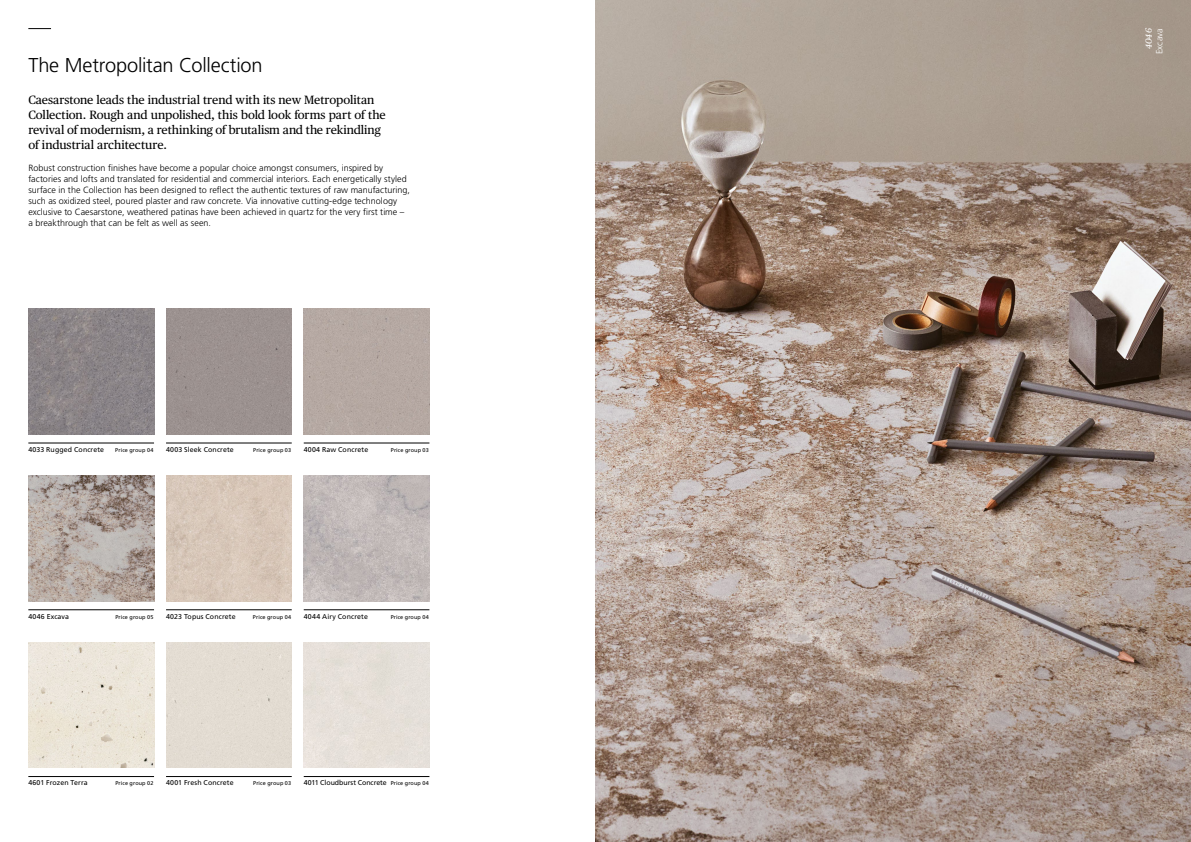
<style>
.page{position:relative;width:1191px;height:842px;background:#fff}
.page>*{position:absolute;margin:0;border:0;box-sizing:border-box;transform-origin:0 0}
.t1{font:300 20px "Frutiger LT Std";letter-spacing:-.01em;color:#000}
.t2{font:12px/15px "Publico Text";color:#000}
.t3{font:300 9px/10.8px "Frutiger LT Std";letter-spacing:.005em;color:#000}
.t4{font:300 9px "Frutiger LT Std";letter-spacing:.01em;color:#fff}
.t5{font:italic 9px "Publico Text";color:#fff}
.t6{font:7px "Frutiger LT Std";letter-spacing:.015em;color:#000}
.t7{font:7px "Frutiger LT Std";letter-spacing:-.005em;color:#000}
.t8{font:5.5px "Frutiger LT Std";letter-spacing:.02em;color:#000}
.s1{font-size:5.5px}
</style>
<div class="page">
<div style="left:28px;top:642px;width:126px;height:126px;background:#ece5d9"></div>
<hr style="left:28px;top:776px;width:126px;height:1px;background:#000">
<div style="left:166px;top:642px;width:126px;height:126px;background:#e3dcd2"></div>
<hr style="left:166px;top:776px;width:126px;height:1px;background:#000">
<div style="left:304px;top:309px;width:125px;height:125px;background:#b5a9a3"></div>
<hr style="left:304px;top:443px;width:125px;height:1px;background:#000">
<div style="left:166px;top:309px;width:126px;height:125px;background:#9c918f"></div>
<hr style="left:166px;top:443px;width:126px;height:1px;background:#000">
<img style="left:28px;top:309px;width:126px;height:125px">
<hr style="left:28px;top:443px;width:126px;height:1px;background:#000">
<hr style="left:304px;top:776px;width:125px;height:1px;background:#000">
<img style="left:166px;top:475px;width:126px;height:126px">
<hr style="left:166px;top:609px;width:126px;height:1px;background:#000">
<img style="left:304px;top:475px;width:125px;height:126px">
<hr style="left:304px;top:609px;width:125px;height:1px;background:#000">
<img style="left:28px;top:475px;width:126px;height:126px">
<hr style="left:28px;top:609px;width:126px;height:1px;background:#000">
<svg style="left:28px;top:28px;width:23px;height:1px"></svg>
<img style="left:595px;top:0;width:596px;height:842px">
<h1 class="t1" style="left:28px;top:54px;width:236px">The Metropolitan Collection</h1>
<h2 class="t2" style="left:28px;top:92px;width:359px">Caesarstone leads the industrial trend with its new Metropolitan Collection. Rough and unpolished, this bold look forms part of the revival of modernism, a rethinking of brutalism and the rekindling of industrial architecture.</h2>
<p class="t3" style="left:28px;top:163px;width:383px">Robust construction finishes have become a popular choice amongst consumers, inspired by factories and lofts and translated for residential and commercial interiors. Each energetically styled surface in the Collection has been designed to reflect the authentic textures of raw manufacturing, such as oxidized steel, poured plaster and raw concrete. Via innovative cutting-edge technology exclusive to Caesarstone, weathered patinas have been achieved in quartz for the very first time – a breakthrough that can be felt as well as seen.</p>
<p class="t6" style="left:28px;top:445px;width:77px">4033 Rugged Concrete</p>
<p class="t8" style="left:115px;top:447px;width:40px">Price group 04</p>
<p class="t6" style="left:166px;top:445px;width:69px">4003 Sleek Concrete</p>
<p class="t8" style="left:253px;top:447px;width:39px">Price group 03</p>
<p class="t6" style="left:304px;top:445px;width:66px">4004 Raw Concrete</p>
<p class="t8" style="left:391px;top:447px;width:39px">Price group 03</p>
<p class="t6" style="left:28px;top:612px;width:42px">4046 Excava</p>
<p class="t8" style="left:115px;top:613px;width:39px">Price group 05</p>
<p class="t6" style="left:166px;top:612px;width:71px">4023 Topus Concrete</p>
<p class="t8" style="left:253px;top:613px;width:40px">Price group 04</p>
<p class="t6" style="left:304px;top:612px;width:66px">4044 Airy Concrete</p>
<p class="t8" style="left:391px;top:613px;width:40px">Price group 04</p>
<p class="t6" style="left:28px;top:779px;width:61px">4601 Frozen Terra</p>
<p class="t8" style="left:115px;top:780px;width:39px">Price group 02</p>
<p class="t6" style="left:166px;top:779px;width:69px">4001 Fresh Concrete</p>
<p class="t8" style="left:253px;top:780px;width:39px">Price group 03</p>
<p class="t7" style="left:304px;top:779px;width:126px">4011 Cloudburst Concrete <span class="s1">Price group 04</span></p>
<p class="t5" style="left:1141px;top:49px;width:23px;rotate:-90deg">4046</p>
<p class="t4" style="left:1154px;top:54px;width:28px;rotate:-90deg">Excava</p>
</div>
